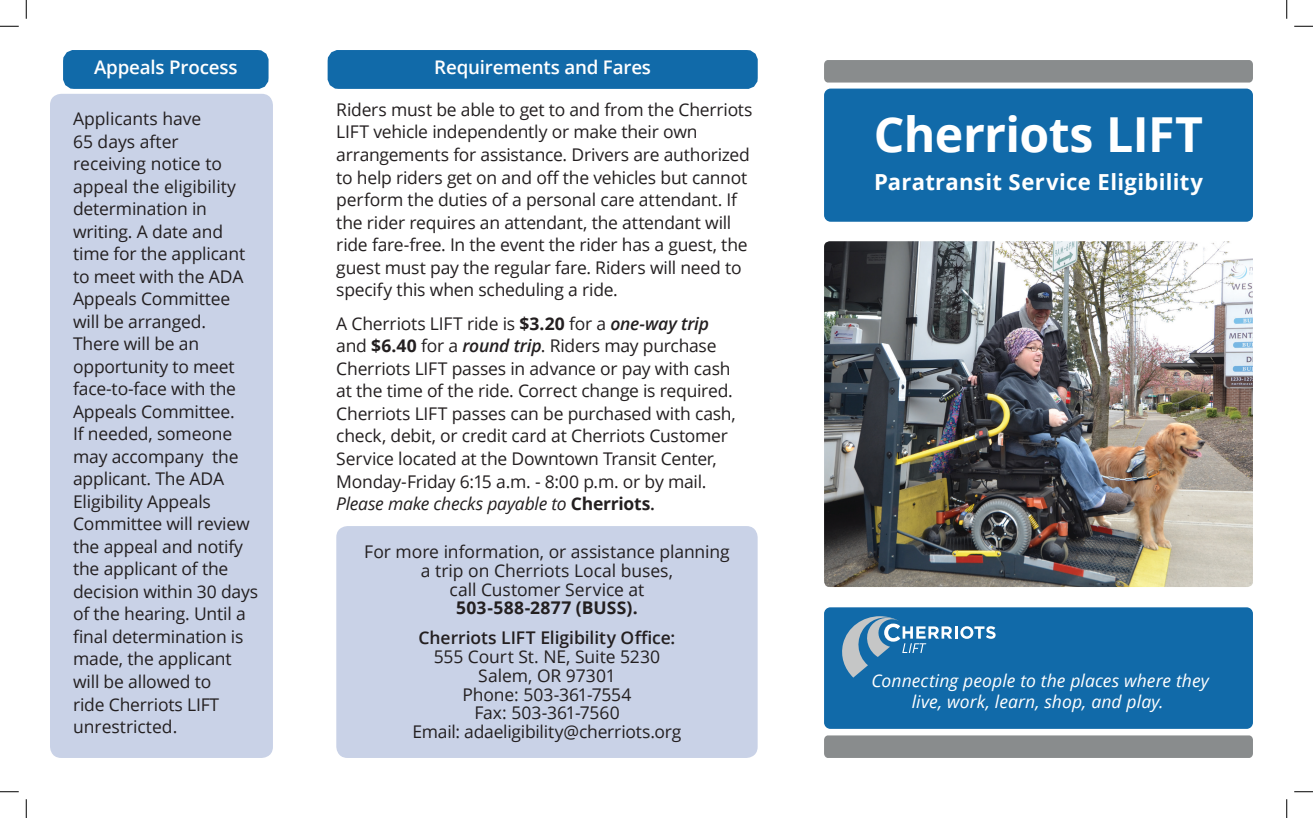
<style>
.page{position:relative;width:1313px;height:818px;background:#fff}
.page>*{position:absolute;margin:0;border:0;box-sizing:border-box;transform-origin:0 0}
.t1{font:700 48.25px "Open Sans";letter-spacing:-.015em;color:#fff}
.t2{font:700 22.12px "Open Sans";letter-spacing:.015em;color:#fff}
.t3{font:600 18.75px "Open Sans";letter-spacing:-.01em;color:#fff}
.t4{font:17.5px/22.5px "Open Sans";letter-spacing:-.01em;color:#231f20}
.t5{font:italic 17.5px/21.2px "Open Sans";letter-spacing:.005em;color:#fff;text-align:center}
.t6{font:600 17.5px "Open Sans";letter-spacing:-.005em;color:#231f20}
.t7{font:700 17.5px "Open Sans";letter-spacing:.015em;color:#231f20}
.s1{font-weight:700}
.s2{font-weight:600;font-style:italic}
.s3{font-style:italic}
.s4{font-weight:600}
</style>
<div class="page">
<div style="left:824px;top:89px;width:429px;height:133px;background:#116aa9;border-radius:7px"></div>
<div style="left:824px;top:607px;width:428px;height:121px;background:#116aa9;border-radius:6px"></div>
<div style="left:824px;top:735px;width:429px;height:23px;background:#898c8d"></div>
<div style="left:824px;top:60px;width:428px;height:22px;background:#898c8d"></div>
<img style="left:824px;top:241px;width:428px;height:346px">
<svg style="left:842px;top:616px;width:153px;height:61px"></svg>
<div style="left:336px;top:526px;width:421px;height:232px;background:#c9d2e7;border-radius:11px"></div>
<div style="left:50px;top:94px;width:223px;height:663px;background:#c9d2e7;border-radius:11px"></div>
<div style="left:328px;top:50px;width:429px;height:39px;border:20px solid #116aa9"></div>
<div style="left:338px;top:55px;width:404px;height:31px;background:#116aa9"></div>
<div style="left:63px;top:50px;width:205px;height:39px;border:20px solid #116aa9"></div>
<div style="left:73px;top:55px;width:180px;height:31px;background:#116aa9"></div>
<svg style="left:0;top:25px;width:19px;height:2px"></svg>
<svg style="left:1294px;top:25px;width:18px;height:2px"></svg>
<svg style="left:0;top:791px;width:19px;height:1px"></svg>
<svg style="left:1294px;top:791px;width:18px;height:1px"></svg>
<svg style="left:25px;top:0;width:2px;height:19px"></svg>
<svg style="left:25px;top:799px;width:2px;height:19px"></svg>
<svg style="left:1286px;top:0;width:1px;height:19px"></svg>
<svg style="left:1286px;top:799px;width:1px;height:19px"></svg>
<p class="t3" style="left:94px;top:55px;width:145px">Appeals Process</p>
<p class="t4" style="left:73px;top:107px;width:186px">Applicants have<br>65 days after<br>receiving notice to appeal the eligibility determination in writing. A date and time for the applicant to meet with the ADA<br>Appeals Committee will be arranged.<br>There will be an opportunity to meet face-to-face with the<br>Appeals Committee.<br>If needed, someone may accompany the applicant. The ADA<br>Eligibility Appeals<br>Committee will review the appeal and notify the applicant of the decision within 30 days of the hearing. Until a final determination is made, the applicant will be allowed to<br>ride Cherriots LIFT unrestricted.</p>
<p class="t3" style="left:434px;top:55px;width:218px">Requirements and Fares</p>
<p class="t4" style="left:336px;top:98px;width:418px">Riders must be able to get to and from the Cherriots LIFT vehicle independently or make their own arrangements for assistance. Drivers are authorized to help riders get on and off the vehicles but cannot perform the duties of a personal care attendant. If the rider requires an attendant, the attendant will ride fare-free. In the event the rider has a guest, the guest must pay the regular fare. Riders will need to specify this when scheduling a ride.</p>
<p class="t4" style="left:336px;top:312px;width:401px">A Cherriots LIFT ride is <span class="s1">$3.20</span> for a <span class="s2">one-way trip </span>and <span class="s1">$6.40</span> for a <span class="s2">round trip</span>. Riders may purchase Cherriots LIFT passes in advance or pay with cash at the time of the ride. Correct change is required.<br>Cherriots LIFT passes can be purchased with cash, check, debit, or credit card at Cherriots Customer Service located at the Downtown Transit Center, Monday-Friday 6:15 a.m. - 8:00 p.m. or by mail.<br><span class="s3">Please make checks payable to</span> <span class="s1">Cherriots</span><span class="s4">.</span></p>
<p class="t4" style="left:364px;top:542px;width:367px;line-height:18.8px;text-align:center">For more information, or assistance planning a trip on Cherriots Local buses,<br>call Customer Service at</p>
<p class="t7" style="left:456px;top:595px;width:183px">503-588-2877 (BUSS).</p>
<p class="t6" style="left:418px;top:626px;width:258px">Cherriots LIFT Eligibility Office:</p>
<p class="t4" style="left:412px;top:646px;width:270px;line-height:18.8px;text-align:center">555 Court St. NE, Suite 5230<br>Salem, OR 97301<br>Phone: 503-361-7554<br>Fax: 503-361-7560<br>Email: adaeligibility@cherriots.org</p>
<h1 class="t1" style="left:873px;top:101px;width:331px">Cherriots LIFT</h1>
<p class="t2" style="left:874px;top:166px;width:330px">Paratransit Service Eligibility</p>
<p class="t5" style="left:871px;top:669px;width:339px">Connecting people to the places where they live, work, learn, shop, and play.</p>
</div>
